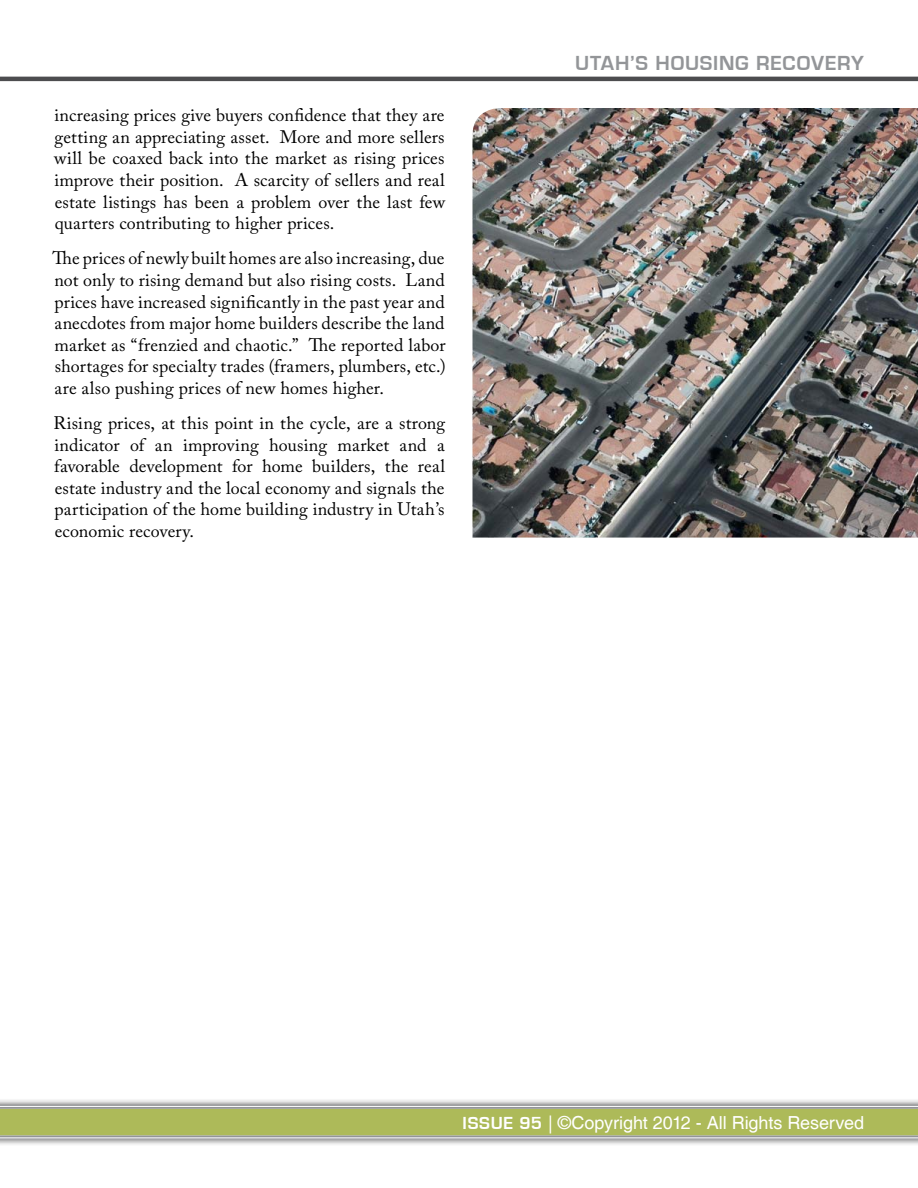
<style>
.page{position:relative;width:918px;height:1188px;background:#fff}
.page>*{position:absolute;margin:0;border:0;box-sizing:border-box;transform-origin:0 0}
.t1{font:700 21px "Eurostile";letter-spacing:.035em;color:#939598}
.t2{font:18px/21.6px "Adobe Caslon Pro";letter-spacing:.005em;color:#000;text-align:justify}
.t3{font:18px "Helvetica";letter-spacing:-.005em;color:#fff}
.s1{font-family:"Eurostile";font-weight:700}
</style>
<div class="page">
<hr style="left:0;top:77px;width:918px;height:4px;background:#4d4d4f">
<div style="left:0;top:1098px;width:918px;height:48px;background:#000;opacity:.75"></div>
<svg style="left:0;top:1105px;width:918px;height:35px;background:#aeb870"></svg>
<img style="left:472px;top:108px;width:446px;height:430px">
<p class="t2" style="left:54px;top:104px;width:393px">increasing prices give buyers confidence that they are getting an appreciating asset. More and more sellers will be coaxed back into the market as rising prices improve their position. A scarcity of sellers and real estate listings has been a problem over the last few quarters contributing to higher prices.</p>
<p class="t2" style="left:53px;top:247px;width:395px">The prices of newly built homes are also increasing, due not only to rising demand but also rising costs. Land prices have increased significantly in the past year and anecdotes from major home builders describe the land market as “frenzied and chaotic.” The reported labor shortages for specialty trades (framers, plumbers, etc.) are also pushing prices of new homes higher.</p>
<p class="t2" style="left:54px;top:412px;width:393px">Rising prices, at this point in the cycle, are a strong indicator of an improving housing market and a favorable development for home builders, the real estate industry and the local economy and signals the participation of the home building industry in Utah’s economic recovery.</p>
<p class="t1" style="left:575px;top:52px;width:290px">UTAH’S HOUSING RECOVERY</p>
<p class="t3" style="left:463px;top:1112px;width:403px"><span class="s1">I SSUE 95</span> | ©Copyright 2012 - All Rights Reserved</p>
</div>
